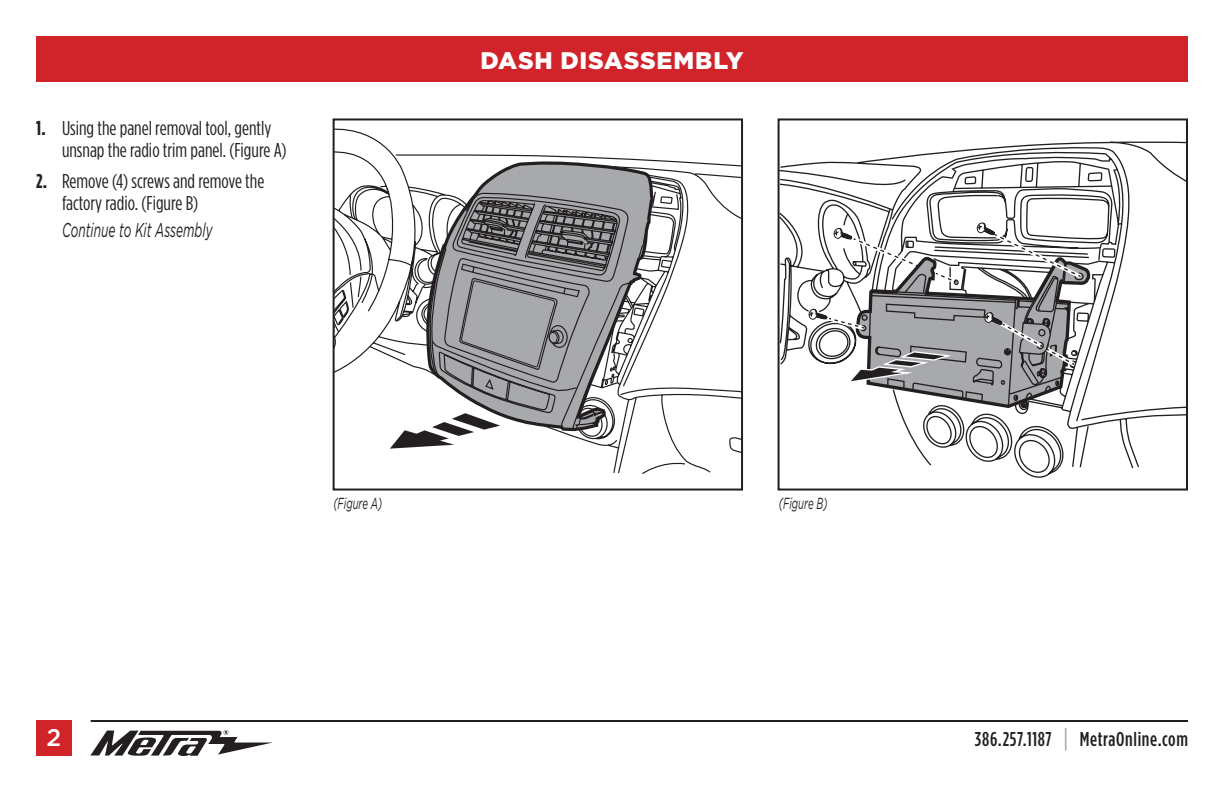
<style>
.page{position:relative;width:1224px;height:792px;background:#fff}
.page>*{position:absolute;margin:0;border:0;box-sizing:border-box;transform-origin:0 0}
.t1{font:900 24px "Gotham";letter-spacing:.03em;color:#fff}
.t2{font:500 24px "Gotham";color:#fff}
.t3{font:20px/22px "Gotham Condensed";color:#231f20}
.t4{font:500 20px "Gotham Condensed";letter-spacing:.03em;color:#231f20}
.t5{font:italic 20px "Gotham";color:#231f20;scale:.6 1}
.t6{font:italic 16px "Gotham";color:#231f20;scale:.6 1}
.s1{font-weight:700}
.s2{font-size:26px;color:#a8a9ad}
</style>
<div class="page">
<div style="left:36px;top:36px;width:1152px;height:45px;background:#d1232a"></div>
<svg style="left:90px;top:730px;width:183px;height:26px"></svg>
<hr style="left:91px;top:720px;width:1097px;height:2px;background:#231f20">
<div style="left:36px;top:720px;width:36px;height:36px;background:#d1232a"></div>
<svg style="left:336px;top:129px;width:404px;height:345px"></svg>
<svg style="left:438px;top:202px;width:198px;height:215px"></svg>
<svg style="left:430px;top:257px;width:161px;height:135px;background:#949498"></svg>
<svg style="left:390px;top:413px;width:110px;height:36px"></svg>
<div style="left:333px;top:118px;width:410px;height:373px;border:2px solid #231f20"></div>
<svg style="left:781px;top:142px;width:404px;height:336px"></svg>
<svg style="left:853px;top:142px;width:236px;height:314px"></svg>
<svg style="left:860px;top:200px;width:229px;height:255px"></svg>
<svg style="left:808px;top:222px;width:281px;height:191px"></svg>
<div style="left:778px;top:118px;width:410px;height:373px;border:2px solid #231f20"></div>
<p class="t3" style="left:62px;top:117px;width:226px;text-indent:-26px"><span class="s1">1.</span> Using the panel removal tool, gently unsnap the radio trim panel. (Figure A)</p>
<p class="t3" style="left:62px;top:170px;width:204px;text-indent:-26px"><span class="s1">2.</span> Remove (4) screws and remove the factory radio. (Figure B)</p>
<p class="t5" style="left:62px;top:219px;width:252px">Continue to Kit Assembly</p>
<p class="t1" style="left:480px;top:46px;width:265px">DASH DISASSEMBLY</p>
<p class="t6" style="left:333px;top:495px;width:83px">(Figure A)</p>
<p class="t6" style="left:779px;top:495px;width:83px">(Figure B)</p>
<p class="t2" style="left:47px;top:724px;width:16px">2</p>
<p class="t4" style="left:975px;top:728px;width:215px">386.257.1187 <span class="s2">|</span> MetraOnline.com</p>
</div>
